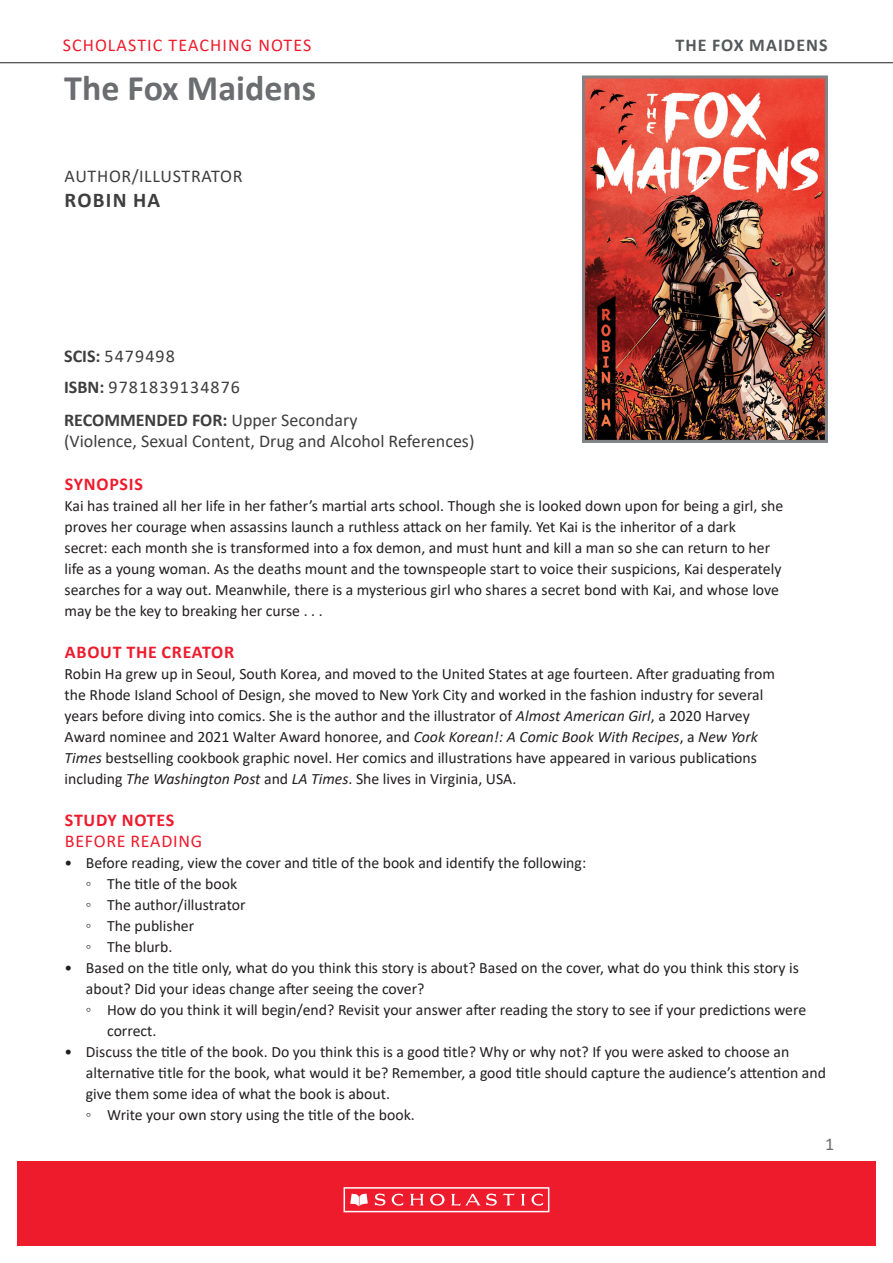
<style>
.page{position:relative;width:893px;height:1263px;background:#fff}
.page>*{position:absolute;margin:0;border:0;box-sizing:border-box;transform-origin:0 0}
.t1{font:700 36px "Calibri";color:#6c6d70}
.t2{font:700 21px "Calibri";letter-spacing:.06em;color:#3e3e3f}
.t3{font:18px "Calibri";color:#3e3e3f}
.SUB_HEAD_2{font:18px "Calibri";letter-spacing:.055em;color:#ee1b2d}
.t4{font:18px "Calibri";letter-spacing:.06em;color:#3e3e3f}
.t5{font:700 18px "Calibri";color:#3e3e3f}
.SUB_HEAD_1{font:700 18px "Calibri";letter-spacing:.04em;color:#ee1b2d}
.t6{font:18px "Calibri";letter-spacing:.04em;color:#3e3e3f}
.Body_Copy__no_space{font:700 18px "Calibri";letter-spacing:.04em;color:#ee1b2d}
.t7{font:700 18px "Calibri";letter-spacing:.06em;color:#57585a}
.t8{font:18px "Calibri";color:#6c6d70}
.Body_Copy__no_space-2{font:15.75px/21px "Calibri";color:#231f20}
.s1{font-weight:700}
.s2{font-weight:400}
.s3{font-style:italic}
</style>
<div class="page">
<hr style="left:0;top:62px;width:893px;height:1px;background:#231f20">
<div style="left:17px;top:1161px;width:859px;height:85px;background:#ee1b2d"></div>
<div style="left:344px;top:1187px;width:205px;height:25px;border:2px solid #fff"></div>
<svg style="left:350px;top:1193px;width:18px;height:13px"></svg>
<svg style="left:375px;top:1193px;width:28px;height:13px"></svg>
<svg style="left:410px;top:1194px;width:14px;height:11px"></svg>
<svg style="left:521px;top:1194px;width:4px;height:11px"></svg>
<svg style="left:531px;top:1193px;width:12px;height:13px"></svg>
<svg style="left:430px;top:1194px;width:15px;height:11px"></svg>
<svg style="left:451px;top:1193px;width:64px;height:13px"></svg>
<img style="left:586px;top:79px;width:238px;height:360px">
<div style="left:582px;top:75px;width:246px;height:368px;border:3px solid #808285"></div>
<p class="SUB_HEAD_2" style="left:63px;top:32px;width:250px">SCHOLASTIC TEACHING NOTES</p>
<p class="t7" style="left:675px;top:32px;width:154px">THE FOX MAIDENS</p>
<p class="t1" style="left:64px;top:63px;width:254px">The Fox Maidens</p>
<p class="t6" style="left:65px;top:163px;width:180px">AUTHOR/ILLUSTRATOR</p>
<p class="t2" style="left:65px;top:185px;width:97px">ROBIN HA</p>
<p class="t4" style="left:64px;top:344px;width:112px"><span class="s1">SCIS:</span> 5479498</p>
<p class="t4" style="left:64px;top:374px;width:177px"><span class="s1">ISBN:</span> 9781839134876</p>
<p class="t5" style="left:64px;top:407px;width:295px">RECOMMENDED FOR: <span class="s2">Upper Secondary</span></p>
<p class="t3" style="left:64px;top:429px;width:412px">(Violence, Sexual Content, Drug and Alcohol References)</p>
<p class="SUB_HEAD_1" style="left:65px;top:471px;width:79px">SYNOPSIS</p>
<p class="Body_Copy__no_space-2" style="left:65px;top:495px;width:720px">Kai has trained all her life in her father’s martial arts school. Though she is looked down upon for being a girl, she</p>
<p class="Body_Copy__no_space-2" style="left:65px;top:516px;width:673px">proves her courage when assassins launch a ruthless attack on her family. Yet Kai is the inheritor of a dark</p>
<p class="Body_Copy__no_space-2" style="left:65px;top:537px;width:707px">secret: each month she is transformed into a fox demon, and must hunt and kill a man so she can return to her</p>
<p class="Body_Copy__no_space-2" style="left:65px;top:558px;width:718px">life as a young woman. As the deaths mount and the townspeople start to voice their suspicions, Kai desperately</p>
<p class="Body_Copy__no_space-2" style="left:65px;top:579px;width:716px">searches for a way out. Meanwhile, there is a mysterious girl who shares a secret bond with Kai, and whose love</p>
<p class="Body_Copy__no_space-2" style="left:65px;top:600px;width:260px">may be the key to breaking her curse . . .</p>
<p class="Body_Copy__no_space" style="left:65px;top:639px;width:171px">ABOUT THE CREATOR</p>
<p class="Body_Copy__no_space-2" style="left:65px;top:663px;width:712px">Robin Ha grew up in Seoul, South Korea, and moved to the United States at age fourteen. After graduating from</p>
<p class="Body_Copy__no_space-2" style="left:65px;top:684px;width:700px">the Rhode Island School of Design, she moved to New York City and worked in the fashion industry for several</p>
<p class="Body_Copy__no_space-2" style="left:65px;top:705px;width:687px">years before diving into comics. She is the author and the illustrator of <span class="s3">Almost American Girl</span>, a 2020 Harvey</p>
<p class="Body_Copy__no_space-2" style="left:65px;top:726px;width:695px">Award nominee and 2021 Walter Award honoree, and <span class="s3">Cook Korean!: A Comic Book With Recipes</span>, a <span class="s3">New York</span></p>
<p class="Body_Copy__no_space-2" style="left:65px;top:747px;width:694px"><span class="s3">Times</span> bestselling cookbook graphic novel. Her comics and illustrations have appeared in various publications</p>
<p class="Body_Copy__no_space-2" style="left:65px;top:768px;width:453px">including <span class="s3">The Washington Post</span> and <span class="s3">LA Times</span>. She lives in Virginia, USA.</p>
<p class="SUB_HEAD_1" style="left:65px;top:807px;width:111px">STUDY NOTES</p>
<p class="SUB_HEAD_2" style="left:65px;top:829px;width:139px">BEFORE READING</p>
<p class="Body_Copy__no_space-2" style="left:65px;top:852px;width:523px">• Before reading, view the cover and title of the book and identify the following:</p>
<p class="Body_Copy__no_space-2" style="left:86px;top:873px;width:153px">◦ The title of the book</p>
<p class="Body_Copy__no_space-2" style="left:86px;top:894px;width:161px">◦ The author/illustrator</p>
<p class="Body_Copy__no_space-2" style="left:86px;top:915px;width:110px">◦ The publisher</p>
<p class="Body_Copy__no_space-2" style="left:86px;top:936px;width:88px">◦ The blurb.</p>
<p class="Body_Copy__no_space-2" style="left:86px;top:957px;width:715px;text-indent:-21px">• Based on the title only, what do you think this story is about? Based on the cover, what do you think this story is about? Did your ideas change after seeing the cover?</p>
<p class="Body_Copy__no_space-2" style="left:107px;top:999px;width:701px;text-indent:-21px">◦ How do you think it will begin/end? Revisit your answer after reading the story to see if your predictions were correct.</p>
<p class="Body_Copy__no_space-2" style="left:86px;top:1041px;width:741px;text-indent:-21px">• Discuss the title of the book. Do you think this is a good title? Why or why not? If you were asked to choose an alternative title for the book, what would it be? Remember, a good title should capture the audience’s attention and give them some idea of what the book is about.</p>
<p class="Body_Copy__no_space-2" style="left:86px;top:1104px;width:330px">◦ Write your own story using the title of the book.</p>
<p class="t8" style="left:825px;top:1131px;width:11px">1</p>
</div>
